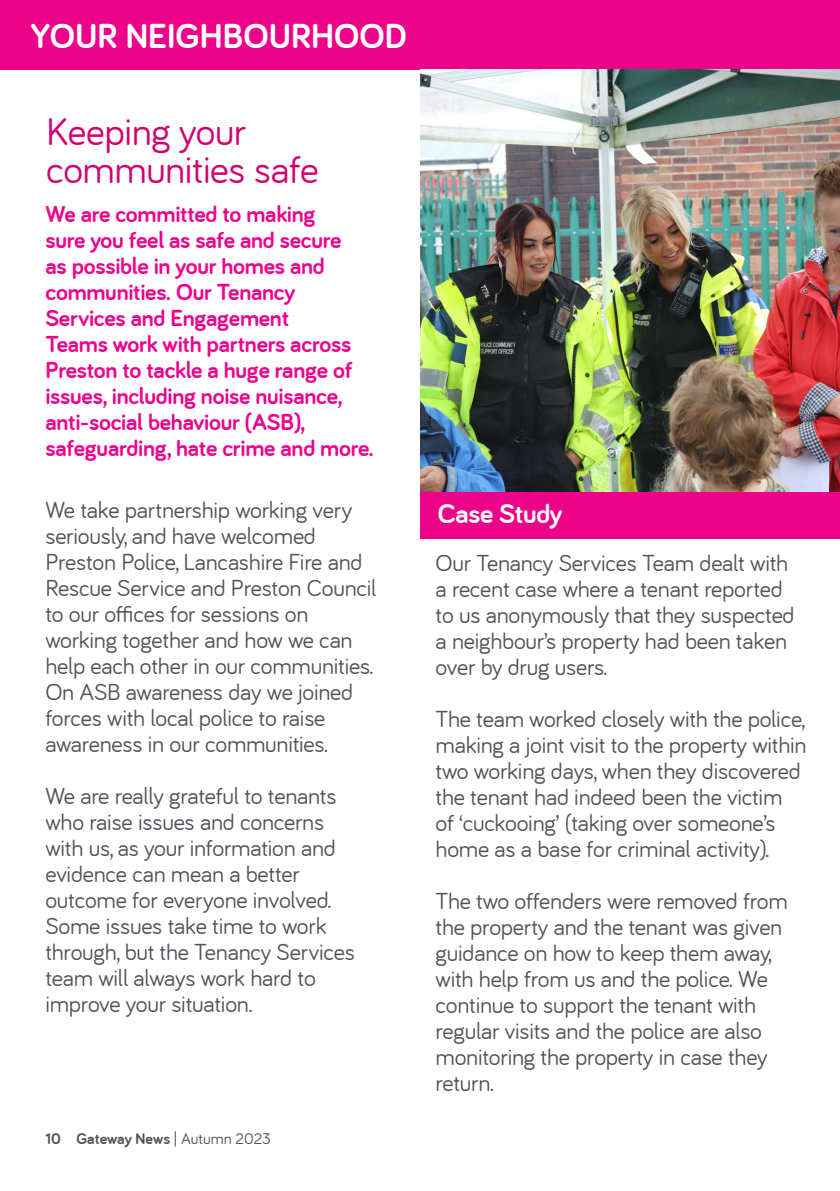
<style>
.page{position:relative;width:840px;height:1191px;background:#fff}
.page>*{position:absolute;margin:0;border:0;box-sizing:border-box;transform-origin:0 0}
.t1{font:40px "Bariol";letter-spacing:-.01em;color:#d0006f}
.t2{font:700 36px "Bariol";color:#fff}
.t3{font:700 28px "Bariol";letter-spacing:-.01em;color:#fff}
.t4{font:24px/26px "Bariol";letter-spacing:-.01em;color:#50535a}
.t5{font:700 24px/26px "Bariol";letter-spacing:-.01em;color:#ed028c}
.t6{font:700 16px "Bariol";color:#4f5252}
.s1{font-weight:400}
</style>
<div class="page">
<div style="left:0;top:0;width:839px;height:69px;background:#ed028a"></div>
<div style="left:420px;top:491px;width:419px;height:47px;background:#ed028a"></div>
<img style="left:420px;top:69px;width:419px;height:422px">
<p class="t2" style="left:30px;top:15px;width:377px">YOUR NEIGHBOURHOOD</p>
<p class="t1" style="left:46px;top:109px;width:201px">Keeping your</p>
<p class="t1" style="left:46px;top:147px;width:274px">communities safe</p>
<p class="t5" style="left:45px;top:201px;width:330px">We are committed to making<br>sure you feel as safe and secure<br>as possible in your homes and communities. Our Tenancy<br>Services and Engagement<br>Teams work with partners across<br>Preston to tackle a huge range of issues, including noise nuisance, anti-social behaviour (ASB), safeguarding, hate crime and more.</p>
<p class="t4" style="left:45px;top:496px;width:332px">We take partnership working very seriously, and have welcomed<br>Preston Police, Lancashire Fire and<br>Rescue Service and Preston Council to our offices for sessions on working together and how we can help each other in our communities.<br>On ASB awareness day we joined forces with local police to raise awareness in our communities.</p>
<p class="t4" style="left:45px;top:782px;width:311px">We are really grateful to tenants who raise issues and concerns with us, as your information and evidence can mean a better outcome for everyone involved.<br>Some issues take time to work through, but the Tenancy Services team will always work hard to improve your situation.</p>
<p class="t6" style="left:45px;top:1129px;width:227px">10 Gateway News <span class="s1">| Autumn 2023</span></p>
<p class="t3" style="left:437px;top:498px;width:126px">Case Study</p>
<p class="t4" style="left:435px;top:550px;width:360px">Our Tenancy Services Team dealt with a recent case where a tenant reported to us anonymously that they suspected a neighbour’s property had been taken over by drug users.</p>
<p class="t4" style="left:435px;top:706px;width:372px">The team worked closely with the police, making a joint visit to the property within two working days, when they discovered the tenant had indeed been the victim of ‘cuckooing’ (taking over someone’s home as a base for criminal activity).</p>
<p class="t4" style="left:435px;top:888px;width:353px">The two offenders were removed from the property and the tenant was given guidance on how to keep them away, with help from us and the police. We continue to support the tenant with regular visits and the police are also monitoring the property in case they return.</p>
</div>
